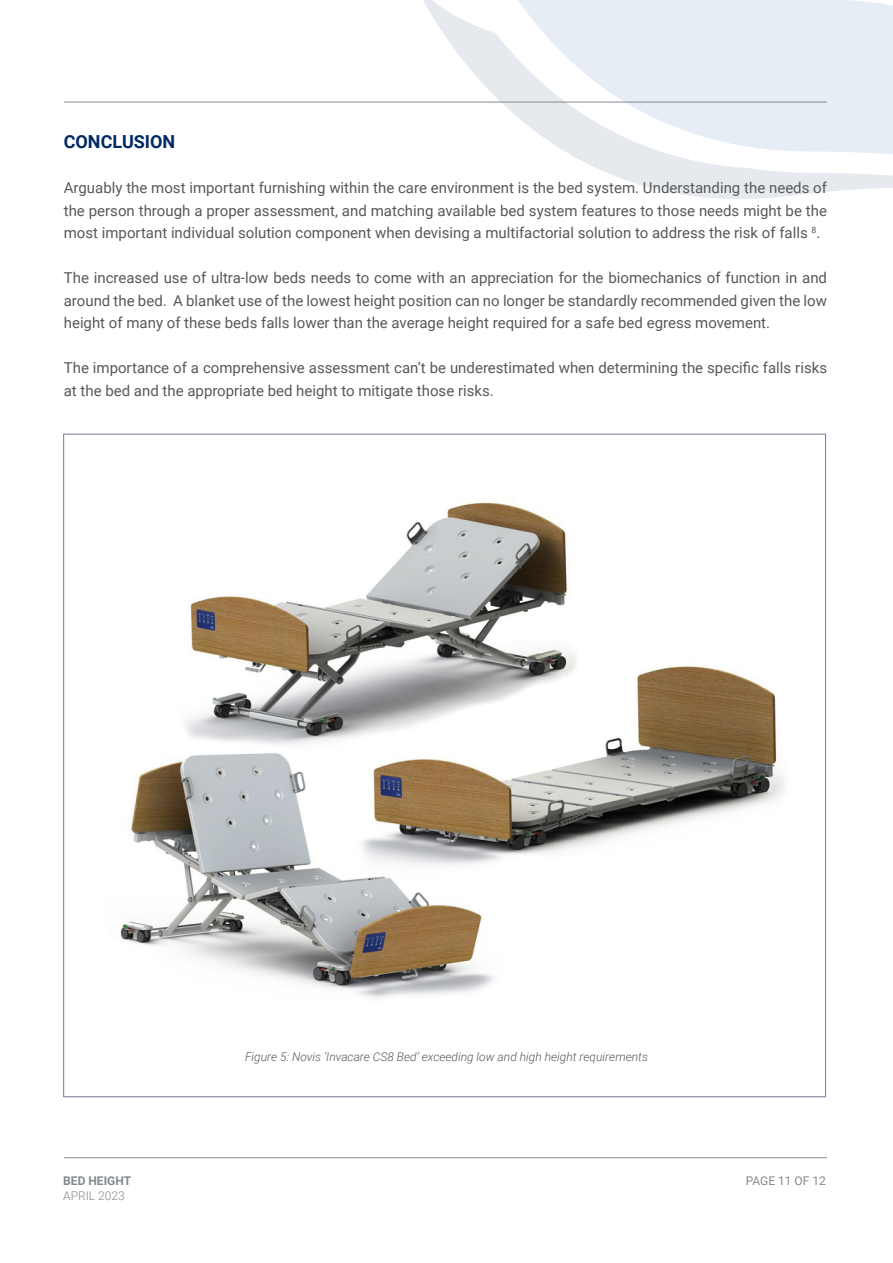
<style>
.page{position:relative;width:893px;height:1263px;background:#fff}
.page>*{position:absolute;margin:0;border:0;box-sizing:border-box;transform-origin:0 0}
.t1{font:700 18px "Roboto";color:#002964}
.t2{font:15px/22.5px "Roboto";color:#57585a;text-align:justify}
.t3{font:italic 300 12px "Roboto";color:#57585a}
.t4{font:12px "Roboto";color:#83888c}
.t5{font:700 12px "Roboto";color:#83888c}
.t6{font:300 12px "Roboto";color:#83888c}
</style>
<div class="page">
<svg style="left:410px;top:0;width:50px;height:102px"></svg>
<svg style="left:460px;top:0;width:433px;height:199px;fill:#e6edf5"></svg>
<hr style="left:64px;top:102px;width:763px;height:1px;background:#83888c">
<hr style="left:64px;top:1157px;width:763px;height:1px;background:#83888c">
<div style="left:63px;top:434px;width:763px;height:663px;background:#fff;border:1px solid #797998"></div>
<img style="left:120px;top:502px;width:666px;height:496px">
<p class="t1" style="left:64px;top:134px;width:113px">CONCLUSION</p>
<p class="t2" style="left:64px;top:177px;width:765px">Arguably the most important furnishing within the care environment is the bed system. Understanding the needs of the person through a proper assessment, and matching available bed system features to those needs might be the most important individual solution component when devising a multifactorial solution to address the risk of falls <sup>8</sup>.</p>
<p class="t2" style="left:64px;top:267px;width:765px">The increased use of ultra-low beds needs to come with an appreciation for the biomechanics of function in and around the bed. A blanket use of the lowest height position can no longer be standardly recommended given the low height of many of these beds falls lower than the average height required for a safe bed egress movement.</p>
<p class="t2" style="left:64px;top:356px;width:765px">The importance of a comprehensive assessment can’t be underestimated when determining the specific falls risks at the bed and the appropriate bed height to mitigate those risks.</p>
<p class="t3" style="left:245px;top:1052px;width:404px">Figure 5: Novis ‘Invacare CS8 Bed’ exceeding low and high height requirements</p>
<p class="t5" style="left:63px;top:1174px;width:69px">BED HEIGHT</p>
<p class="t4" style="left:746px;top:1175px;width:82px">PAGE 11 OF 12</p>
<p class="t6" style="left:63px;top:1189px;width:63px">APRIL 2023</p>
</div>
